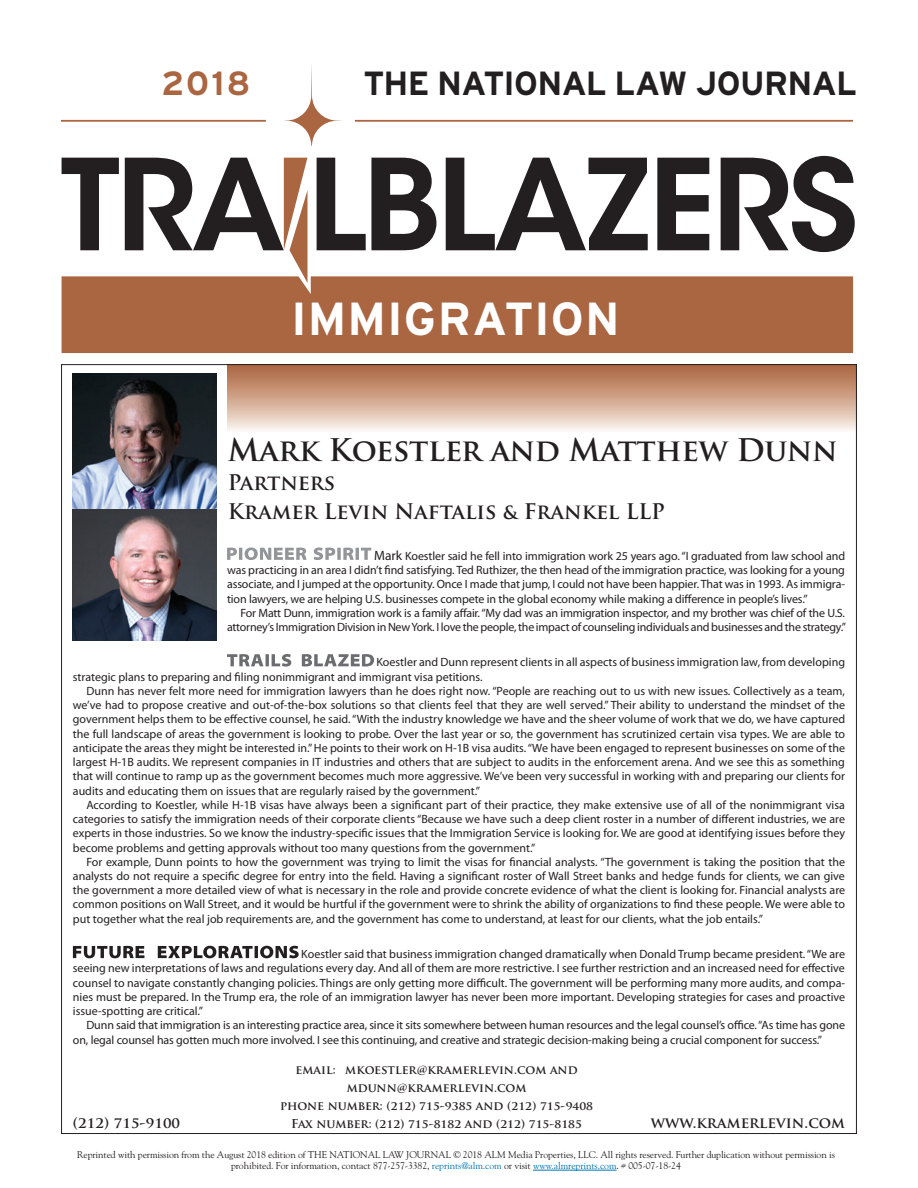
<style>
.page{position:relative;width:918px;height:1188px;background:#fff}
.page>*{position:absolute;margin:0;border:0;box-sizing:border-box;transform-origin:0 0}
.t1{font:700 46.35px "Interstate";letter-spacing:.02em;color:#fff}
.t2{font:700 33.45px "Interstate";letter-spacing:-.02em;color:#231f20}
.t3{font:700 33.45px "Interstate";color:#aa6541}
.t4{font:700 30.45px "Trajan Pro";letter-spacing:-.01em;color:#231f20}
.t5{font:700 21px/29.4px "Trajan Pro";color:#231f20}
.t6{font:700 15px "Trajan Pro";color:#231f20}
.t7{font:12px/14.2px "Myriad Pro";letter-spacing:-.01em;color:#231f20;text-align:justify}
.t8{font:700 12px/18px "Trajan Pro";color:#231f20;text-align:center}
.t9{font:9.75px/11.2px "Goudy Std";letter-spacing:-.01em;color:#231f20;text-align:center}
.s1{font-size:13.5px}
.s2{color:#0077b3}
</style>
<div class="page">
<hr style="left:533px;top:1170px;width:84px;height:1px;background:#0077b3">
<div style="left:62px;top:276px;width:791px;height:77px;background:#aa6541"></div>
<svg style="left:62px;top:158px;width:57px;height:92px"></svg>
<svg style="left:317px;top:158px;width:119px;height:92px"></svg>
<svg style="left:446px;top:158px;width:202px;height:92px"></svg>
<svg style="left:657px;top:158px;width:52px;height:92px"></svg>
<svg style="left:721px;top:156px;width:134px;height:96px"></svg>
<svg style="left:284px;top:65px;width:58px;height:81px"></svg>
<hr style="left:62px;top:120px;width:204px;height:2px;background:#aa6541">
<hr style="left:355px;top:120px;width:498px;height:2px;background:#aa6541">
<svg style="left:125px;top:158px;width:183px;height:125px"></svg>
<svg style="left:228px;top:366px;width:627px;height:65px"></svg>
<svg style="left:227px;top:548px;width:144px;height:12px"></svg>
<svg style="left:227px;top:654px;width:147px;height:13px"></svg>
<svg style="left:73px;top:946px;width:226px;height:12px"></svg>
<img style="left:73px;top:374px;width:143px;height:266px">
<h2 class="t3" style="left:161px;top:65px;width:90px">2018</h2>
<h2 class="t2" style="left:363px;top:65px;width:495px">THE NATIONAL LAW JOURNAL</h2>
<h1 class="t1" style="left:291px;top:293px;width:330px">IMMIGRATION</h1>
<h3 class="t4" style="left:228px;top:431px;width:611px">Mark Koestler and Matthew Dunn</h3>
<h3 class="t5" style="left:228px;top:468px;width:439px">Partners<br>Kramer Levin Naftalis &amp; Frankel LLP</h3>
<p class="t7" style="left:227px;top:549px;width:620px;text-indent:147px"><span class="s1">Mark</span> Koestler said he fell into immigration work 25 years ago. “I graduated from law school and was practicing in an area I didn’t find satisfying. Ted Ruthizer, the then head of the immigration practice, was looking for a young associate, and I jumped at the opportunity. Once I made that jump, I could not have been happier. That was in 1993. As immigra&shy;tion lawyers, we are helping U.S. businesses compete in the global economy while making a difference in people’s lives.”</p>
<p class="t7" style="left:227px;top:605px;width:620px;text-align:right">For Matt Dunn, immigration work is a family affair. “My dad was an immigration inspector, and my brother was chief of the U.S. attorney’s Immigration Division in New York. I love the people, the impact of counseling individuals and businesses and the strategy.”</p>
<p class="t7" style="left:73px;top:655px;width:774px;text-indent:304px">Koestler and Dunn represent clients in all aspects of business immigration law, from developing strategic plans to preparing and filing nonimmigrant and immigrant visa petitions.</p>
<p class="t7" style="left:73px;top:683px;width:774px;text-indent:14px">Dunn has never felt more need for immigration lawyers than he does right now. “People are reaching out to us with new issues. Collectively as a team, we’ve had to propose creative and out-of-the-box solutions so that clients feel that they are well served.” Their ability to understand the mindset of the government helps them to be effective counsel, he said. “With the industry knowledge we have and the sheer volume of work that we do, we have captured the full landscape of areas the government is looking to probe. Over the last year or so, the government has scrutinized certain visa types. We are able to anticipate the areas they might be interested in.” He points to their work on H-1B visa audits. “We have been engaged to represent businesses on some of the largest H-1B audits. We represent companies in IT industries and others that are subject to audits in the enforcement arena. And we see this as something that will continue to ramp up as the government becomes much more aggressive. We’ve been very successful in working with and preparing our clients for audits and educating them on issues that are regularly raised by the government.”</p>
<p class="t7" style="left:73px;top:797px;width:774px;text-indent:14px">According to Koestler, while H-1B visas have always been a significant part of their practice, they make extensive use of all of the nonimmigrant visa categories to satisfy the immigration needs of their corporate clients “Because we have such a deep client roster in a number of different industries, we are experts in those industries. So we know the industry-specific issues that the Immigration Service is looking for. We are good at identifying issues before they become problems and getting approvals without too many questions from the government.”</p>
<p class="t7" style="left:73px;top:854px;width:774px;text-indent:14px">For example, Dunn points to how the government was trying to limit the visas for financial analysts. “The government is taking the position that the analysts do not require a specific degree for entry into the field. Having a significant roster of Wall Street banks and hedge funds for clients, we can give the government a more detailed view of what is necessary in the role and provide concrete evidence of what the client is looking for. Financial analysts are common positions on Wall Street, and it would be hurtful if the government were to shrink the ability of organizations to find these people. We were able to put together what the real job requirements are, and the government has come to understand, at least for our clients, what the job entails.”</p>
<p class="t7" style="left:73px;top:947px;width:774px;text-indent:228px">Koestler said that business immigration changed dramatically when Donald Trump became president. “We are seeing new interpretations of laws and regulations every day. And all of them are more restrictive. I see further restriction and an increased need for effective counsel to navigate constantly changing policies. Things are only getting more difficult. The government will be performing many more audits, and compa&shy;nies must be prepared. In the Trump era, the role of an immigration lawyer has never been more important. Developing strategies for cases and proactive issue-spotting are critical.”</p>
<p class="t7" style="left:73px;top:1018px;width:774px;text-indent:14px">Dunn said that immigration is an interesting practice area, since it sits somewhere between human resources and the legal counsel’s office. “As time has gone on, legal counsel has gotten much more involved. I see this continuing, and creative and strategic decision-making being a crucial component for success.”</p>
<p class="t8" style="left:280px;top:1061px;width:314px">email: mkoestler@kramerlevin.com and mdunn@kramerlevin.com<br>phone number: (212) 715-9385 and (212) 715-9408<br>Fax number: (212) 715-8182 and (212) 715-8185</p>
<p class="t6" style="left:73px;top:1113px;width:109px">(212) 715-9100</p>
<p class="t6" style="left:651px;top:1113px;width:196px">www.kramerlevin.com</p>
<p class="t9" style="left:77px;top:1149px;width:759px">Reprinted with permission from the August 2018 edition of THE NATIONAL LAW JOURNAL © 2018 ALM Media Properties, LLC. All rights reserved. Further duplication without permission is prohibited. For information, contact 877-257-3382, <span class="s2">reprints@alm.com</span> or visit <span class="s2">www.almreprints.com</span>. # 005-07-18-24</p>
</div>
